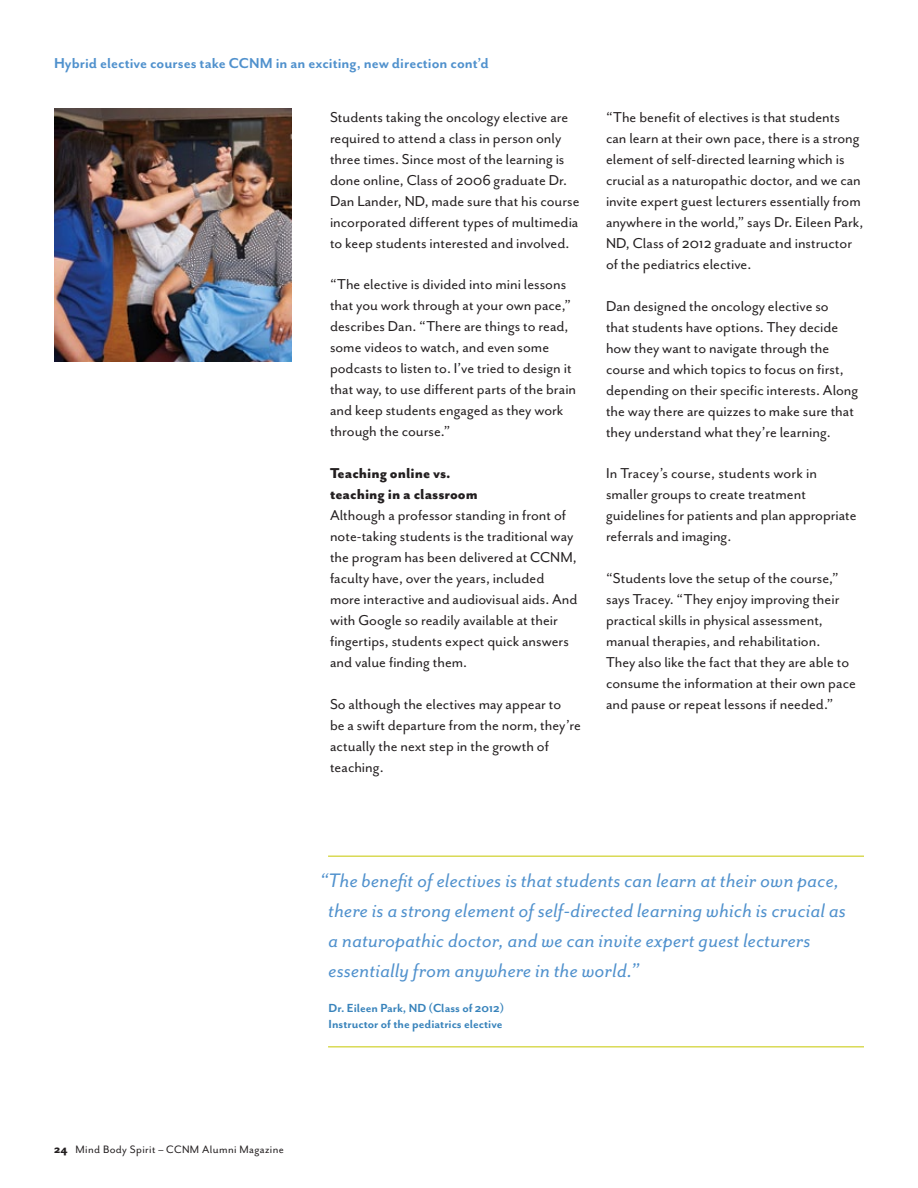
<style>
.page{position:relative;width:918px;height:1188px;background:#fff}
.page>*{position:absolute;margin:0;border:0;box-sizing:border-box;transform-origin:0 0}
.t1{font:italic 22.5px/30px "Mr Eaves San OT";letter-spacing:.01em;color:#5091cd}
.t2{font:16.5px/21px "Mr Eaves San OT";color:#231f20}
.t3{font:700 16.5px "Mr Eaves San OT";color:#5091cd}
.t4{font:800 16.5px/21px "Mr Eaves San OT";color:#231f20}
.t5{font:700 13.5px/16.5px "Mr Eaves San OT";color:#3883bb}
.t6{font:12.3px "Mr Eaves San OT";letter-spacing:.03em;color:#231f20}
.s1{font-weight:800}
</style>
<div class="page">
<hr style="left:328px;top:855px;width:536px;height:2px;background:#d9da55">
<hr style="left:328px;top:1046px;width:536px;height:2px;background:#d9da55">
<img style="left:54px;top:108px;width:238px;height:253px">
<p class="t3" style="left:54px;top:54px;width:436px">Hybrid elective courses take CCNM in an exciting, new direction cont’d</p>
<p class="t2" style="left:330px;top:107px;width:251px">Students taking the oncology elective are required to attend a class in person only three times. Since most of the learning is done online, Class of 2006 graduate Dr.<br>Dan Lander, ND, made sure that his course incorporated different types of multimedia to keep students interested and involved.</p>
<p class="t2" style="left:330px;top:274px;width:248px">“The elective is divided into mini lessons that you work through at your own pace,” describes Dan. “There are things to read, some videos to watch, and even some podcasts to listen to. I’ve tried to design it that way, to use different parts of the brain and keep students engaged as they work through the course.”</p>
<p class="t4" style="left:330px;top:463px;width:149px">Teaching online vs. teaching in a classroom</p>
<p class="t2" style="left:330px;top:505px;width:249px">Although a professor standing in front of note-taking students is the traditional way the program has been delivered at CCNM, faculty have, over the years, included more interactive and audiovisual aids. And with Google so readily available at their fingertips, students expect quick answers and value finding them.</p>
<p class="t2" style="left:330px;top:693px;width:252px">So although the electives may appear to<br>be a swift departure from the norm, they’re actually the next step in the growth of teaching.</p>
<p class="t2" style="left:606px;top:107px;width:259px">“The benefit of electives is that students can learn at their own pace, there is a strong element of self-directed learning which is crucial as a naturopathic doctor, and we can invite expert guest lecturers essentially from anywhere in the world,” says Dr. Eileen Park, ND, Class of 2012 graduate and instructor of the pediatrics elective.</p>
<p class="t2" style="left:606px;top:295px;width:254px">Dan designed the oncology elective so<br>that students have options. They decide how they want to navigate through the course and which topics to focus on first, depending on their specific interests. Along the way there are quizzes to make sure that they understand what they’re learning.</p>
<p class="t2" style="left:606px;top:463px;width:252px">In Tracey’s course, students work in smaller groups to create treatment guidelines for patients and plan appropriate referrals and imaging.</p>
<p class="t2" style="left:606px;top:567px;width:251px">“Students love the setup of the course,” says Tracey. “They enjoy improving their practical skills in physical assessment, manual therapies, and rehabilitation.<br>They also like the fact that they are able to consume the information at their own pace and pause or repeat lessons if needed.”</p>
<p class="t1" style="left:329px;top:866px;width:519px;text-indent:-9px">“The benefit of electives is that students can learn at their own pace, there is a strong element of self-directed learning which is crucial as a naturopathic doctor, and we can invite expert guest lecturers essentially from anywhere in the world.”</p>
<p class="t5" style="left:329px;top:1000px;width:177px">Dr. Eileen Park, ND (Class of 2012)<br>Instructor of the pediatrics elective</p>
<p class="t6" style="left:54px;top:1143px;width:232px"><span class="s1">24</span> Mind Body Spirit – CCNM Alumni Magazine</p>
</div>
